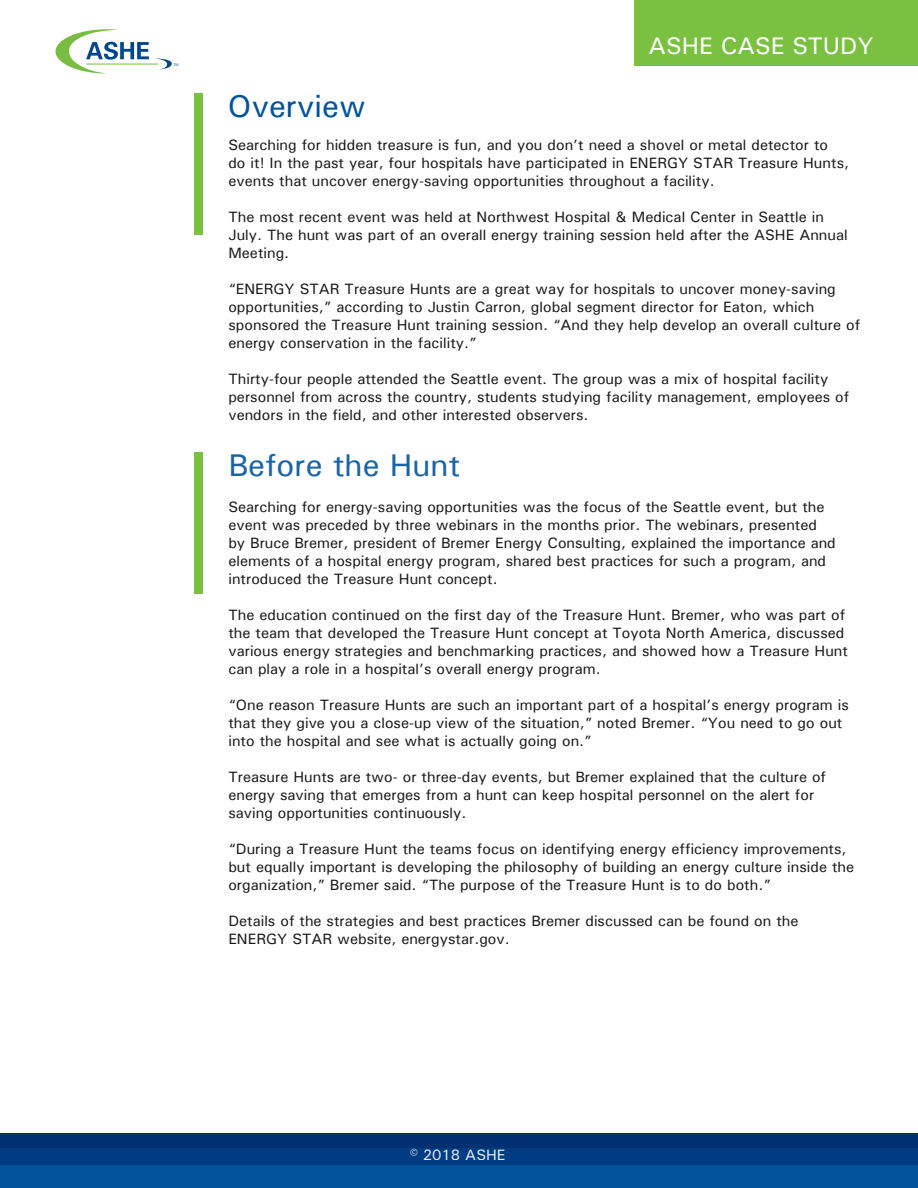
<style>
.page{position:relative;width:918px;height:1188px;background:#fff}
.page>*{position:absolute;margin:0;border:0;box-sizing:border-box;transform-origin:0 0}
.t1{font:500 31.5px "Univers";color:#00539b}
.t2{font:500 24px "Univers";color:#fff}
.t3{font:500 15px/18px "Univers";color:#000}
.t4{font:500 15px "Univers";color:#fff}
</style>
<div class="page">
<div style="left:0;top:1134px;width:918px;height:54px;background:#00539b"></div>
<div style="left:0;top:1134px;width:918px;height:31px;background:linear-gradient(to right,#00377b,#00377b)"></div>
<div style="left:635px;top:0;width:283px;height:66px;background:#7ac142"></div>
<svg style="left:56px;top:29px;width:122px;height:45px"></svg>
<hr style="left:86px;top:64px;width:72px;height:1px;background:#79bc43">
<div style="left:194px;top:93px;width:8px;height:142px;background:#7ac142"></div>
<div style="left:194px;top:453px;width:8px;height:141px;background:#7ac142"></div>
<h1 class="t1" style="left:228px;top:86px;width:140px">Overview</h1>
<h2 class="t2" style="left:649px;top:30px;width:227px">ASHE CASE STUDY</h2>
<p class="t3" style="left:228px;top:136px;width:622px">Searching for hidden treasure is fun, and you don’t need a shovel or metal detector to<br>do it! In the past year, four hospitals have participated in ENERGY STAR Treasure Hunts, events that uncover energy-saving opportunities throughout a facility.</p>
<p class="t3" style="left:228px;top:208px;width:621px">The most recent event was held at Northwest Hospital &amp; Medical Center in Seattle in<br>July. The hunt was part of an overall energy training session held after the ASHE Annual<br>Meeting.</p>
<p class="t3" style="left:228px;top:280px;width:633px">“ENERGY STAR Treasure Hunts are a great way for hospitals to uncover money-saving opportunities,” according to Justin Carron, global segment director for Eaton, which sponsored the Treasure Hunt training session. “And they help develop an overall culture of energy conservation in the facility.”</p>
<p class="t3" style="left:228px;top:370px;width:623px">Thirty-four people attended the Seattle event. The group was a mix of hospital facility personnel from across the country, students studying facility management, employees of vendors in the field, and other interested observers.</p>
<h1 class="t1" style="left:228px;top:445px;width:233px">Before the Hunt</h1>
<p class="t3" style="left:228px;top:498px;width:609px">Searching for energy-saving opportunities was the focus of the Seattle event, but the event was preceded by three webinars in the months prior. The webinars, presented by Bruce Bremer, president of Bremer Energy Consulting, explained the importance and elements of a hospital energy program, shared best practices for such a program, and introduced the Treasure Hunt concept.</p>
<p class="t3" style="left:228px;top:606px;width:621px">The education continued on the first day of the Treasure Hunt. Bremer, who was part of the team that developed the Treasure Hunt concept at Toyota North America, discussed various energy strategies and benchmarking practices, and showed how a Treasure Hunt can play a role in a hospital’s overall energy program.</p>
<p class="t3" style="left:228px;top:696px;width:622px">“One reason Treasure Hunts are such an important part of a hospital’s energy program is that they give you a close-up view of the situation,” noted Bremer. “You need to go out into the hospital and see what is actually going on.”</p>
<p class="t3" style="left:228px;top:768px;width:599px">Treasure Hunts are two- or three-day events, but Bremer explained that the culture of energy saving that emerges from a hunt can keep hospital personnel on the alert for saving opportunities continuously.</p>
<p class="t3" style="left:228px;top:840px;width:627px">“During a Treasure Hunt the teams focus on identifying energy efficiency improvements, but equally important is developing the philosophy of building an energy culture inside the organization,” Bremer said. “The purpose of the Treasure Hunt is to do both.”</p>
<p class="t3" style="left:228px;top:912px;width:572px">Details of the strategies and best practices Bremer discussed can be found on the<br>ENERGY STAR website, energystar.gov.</p>
<p class="t4" style="left:410px;top:1145px;width:97px">© 2018 ASHE</p>
</div>
